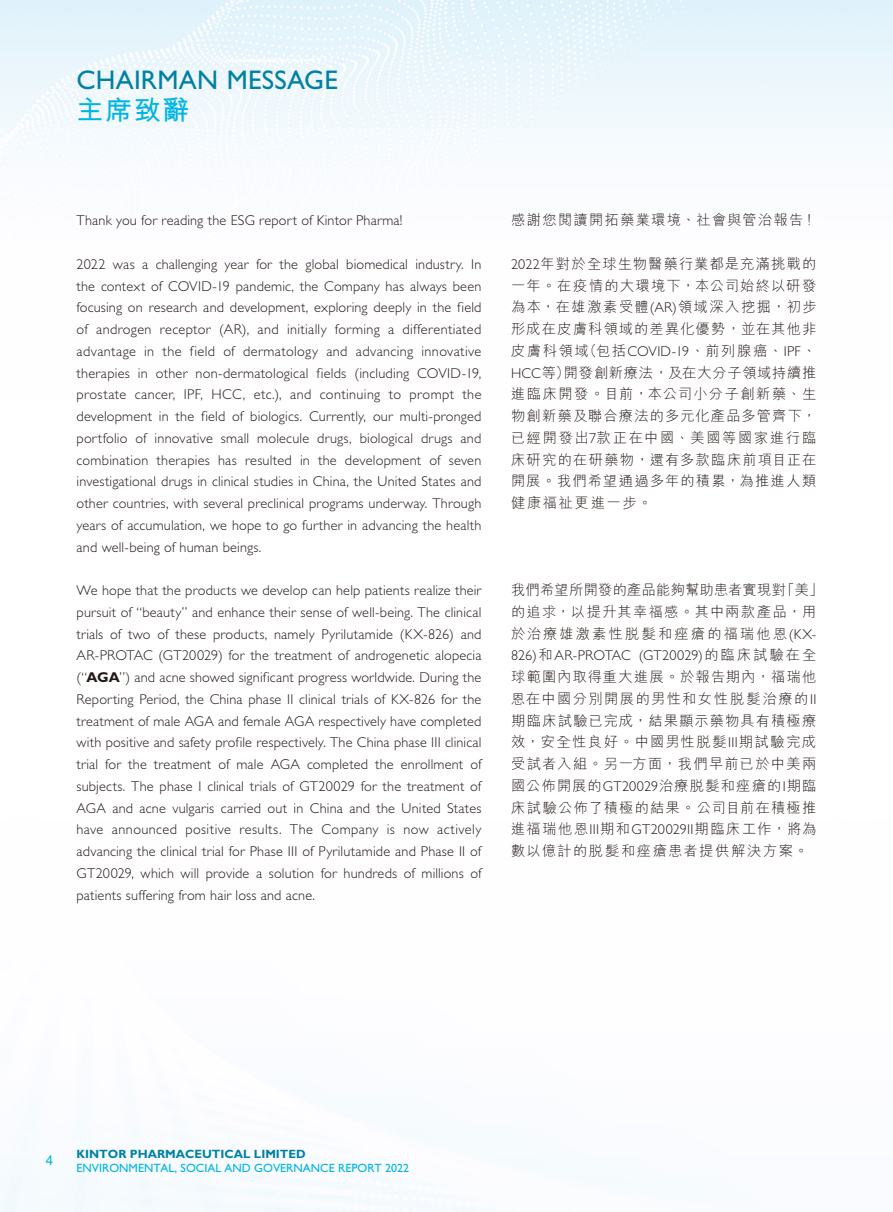
<style>
.page{position:relative;width:893px;height:1212px;background:#fff}
.page>*{position:absolute;margin:0;border:0;box-sizing:border-box;transform-origin:0 0}
.t1{font:27px "Gill Sans Std";letter-spacing:.01em;color:#0081a4}
.t2{font:700 27px "M Hei HK";color:#00b4e3}
.t3{font:300 14.25px/21.8px "Gill Sans Std";letter-spacing:.01em;color:#231916;text-align:justify}
.t4{font:300 14.25px/21.8px "M Hei HK";letter-spacing:.09em;color:#231916;text-align:justify}
.t5{font:13.5px "Arial";color:#00b4e3}
.t6{font:12px "Gill Sans Std";color:#00b4e3}
.t7{font:700 12px "Gill Sans Std";color:#0081a4}
.s1{font-weight:700}
.s2{font-family:"Gill Sans Std"}
.s3{font-family:"M Hei HK"}
</style>
<div class="page">
<img style="left:0;top:0;width:893px;height:1212px">
<h1 class="t1" style="left:77px;top:64px;width:263px">CHAIRMAN MESSAGE</h1>
<h1 class="t2" style="left:77px;top:91px;width:114px">主席致辭</h1>
<p class="t3" style="left:77px;top:210px;width:327px">Thank you for reading the ESG report of Kintor Pharma!</p>
<p class="t3" style="left:77px;top:253px;width:406px">2022 was a challenging year for the global biomedical industry. In the context of COVID-19 pandemic, the Company has always been focusing on research and development, exploring deeply in the field of androgen receptor (AR), and initially forming a differentiated advantage in the field of dermatology and advancing innovative therapies in other non-dermatological fields (including COVID-19, prostate cancer, IPF, HCC, etc.), and continuing to prompt the development in the field of biologics. Currently, our multi-pronged portfolio of innovative small molecule drugs, biological drugs and combination therapies has resulted in the development of seven investigational drugs in clinical studies in China, the United States and other countries, with several preclinical programs underway. Through years of accumulation, we hope to go further in advancing the health and well-being of human beings.</p>
<p class="t3" style="left:77px;top:579px;width:406px">We hope that the products we develop can help patients realize their pursuit of “beauty” and enhance their sense of well-being. The clinical trials of two of these products, namely Pyrilutamide (KX-826) and AR-PROTAC (GT20029) for the treatment of androgenetic alopecia (“<span class="s1">AGA</span>”) and acne showed significant progress worldwide. During the Reporting Period, the China phase II clinical trials of KX-826 for the treatment of male AGA and female AGA respectively have completed with positive and safety profile respectively. The China phase III clinical trial for the treatment of male AGA completed the enrollment of subjects. The phase I clinical trials of GT20029 for the treatment of AGA and acne vulgaris carried out in China and the United States have announced positive results. The Company is now actively advancing the clinical trial for Phase III of Pyrilutamide and Phase II of GT20029, which will provide a solution for hundreds of millions of patients suffering from hair loss and acne.</p>
<p class="t4" style="left:511px;top:209px;width:307px">感謝您閱讀開拓藥業環境、社會與管治報告！</p>
<p class="t4" style="left:511px;top:253px;width:307px"><span class="s2">2022</span>年對於全球生物醫藥行業都是充滿挑戰的一年。在疫情的大環境下，本公司始終以研發為本，在雄激素受體<span class="s2">(AR)</span>領域深入挖掘，初步形成在皮膚科領域的差異化優勢，並在其他非皮膚科領域（包括<span class="s2">COVID-19</span>、前列腺癌、<span class="s2">IPF</span>、<span class="s2">HCC</span>等）開發創新療法，及在大分子領域持續推進臨床開發。目前，本公司小分子創新藥、生物創新藥及聯合療法的多元化產品多管齊下，已經開發出<span class="s2">7</span>款正在中國、美國等國家進行臨床研究的在研藥物，還有多款臨床前項目正在開展。我們希望通過多年的積累，為推進人類健康福祉更進一步。</p>
<p class="t4" style="left:511px;top:579px;width:314px;text-align:left">我們希望所開發的產品能夠幫助患者實現對「美」的追求，以提升其幸福感。其中兩款產品，用於治療雄激素性脫髮和痤瘡的福瑞他恩<span class="s2">(KX-</span></p>
<p class="t3" style="left:511px;top:645px;width:307px">826)<span class="s3">和</span>AR-PROTAC (GT20029)<span class="s3">的臨床試驗在全</span></p>
<p class="t4" style="left:511px;top:666px;width:307px">球範圍內取得重大進展。於報告期內，福瑞他恩在中國分別開展的男性和女性脫髮治療的<span class="s2">II</span>期臨床試驗已完成，結果顯示藥物具有積極療效，安全性良好。中國男性脫髮<span class="s2">III</span>期試驗完成受試者入組。另一方面，我們早前已於中美兩國公佈開展的<span class="s2">GT20029</span>治療脫髮和痤瘡的<span class="s2">I</span>期臨床試驗公佈了積極的結果。公司目前在積極推進福瑞他恩<span class="s2">III</span>期和<span class="s2">GT20029II</span>期臨床工作，將為數以億計的脫髮和痤瘡患者提供解決方案。</p>
<p class="t5" style="left:46px;top:1150px;width:9px">4</p>
<p class="t7" style="left:77px;top:1147px;width:231px">KINTOR PHARMACEUTICAL LIMITED</p>
<p class="t6" style="left:77px;top:1161px;width:334px">ENVIRONMENTAL, SOCIAL AND GOVERNANCE REPORT 2022</p>
</div>
